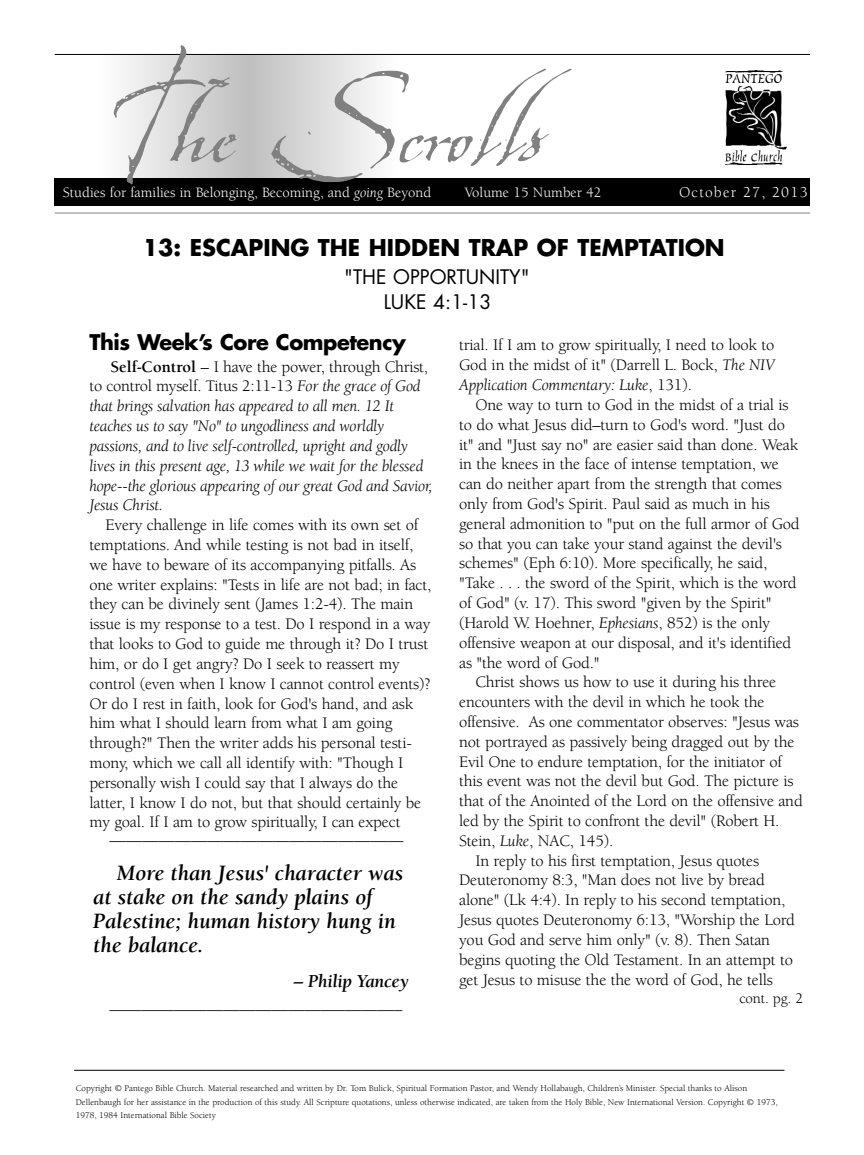
<style>
.page{position:relative;width:864px;height:1155px;background:#fff}
.page>*{position:absolute;margin:0;border:0;box-sizing:border-box;transform-origin:0 0}
.t1{font:257.25px "La Figura";color:#808080}
.t2{font:italic 700 22.5px/24px "Berkeley";letter-spacing:-.005em;color:#000}
.t3{font:700 22.5px "Futura";color:#000}
.t4{font:700 21px "Futura";letter-spacing:-.02em;color:#000}
.t5{font:19.5px/25.7px "Futura";color:#000;text-align:center}
.t6{font:italic 700 18.75px "Berkeley";letter-spacing:-.01em;color:#000}
.t7{font:16.5px/19.8px "Berkeley";letter-spacing:-.01em;color:#000}
.t8{font:italic 16.5px/19.8px "Berkeley";letter-spacing:-.015em;color:#000}
.t9{font:15.3px "Berkeley";letter-spacing:.08em;color:#fff}
.t10{font:15px "Berkeley";letter-spacing:-.01em;color:#000}
.t11{font:14.7px "Berkeley";color:#fff}
.t12{font:9px/13.5px "Berkeley";color:#000}
.s1{font-style:italic}
.s2{font-weight:700;font-style:normal}
.s3{font-style:normal}
.s4{font-weight:700;font-style:italic}
</style>
<div class="page">
<hr style="left:74px;top:1069px;width:710px;height:1px;background:#000">
<div style="left:144px;top:55px;width:210px;height:146px;background:#ebebeb"></div>
<div style="left:155px;top:55px;width:187px;height:146px;background:#e6e6e6"></div>
<div style="left:165px;top:55px;width:168px;height:146px;background:#e2e2e2"></div>
<div style="left:174px;top:55px;width:149px;height:146px;background:#dedede"></div>
<div style="left:183px;top:55px;width:131px;height:146px;background:#dadada"></div>
<div style="left:193px;top:55px;width:112px;height:146px;background:#d6d6d6"></div>
<div style="left:202px;top:55px;width:93px;height:146px;background:#d2d2d2"></div>
<div style="left:211px;top:55px;width:75px;height:146px;background:#cecece"></div>
<div style="left:221px;top:55px;width:56px;height:146px;background:#cacaca"></div>
<div style="left:230px;top:55px;width:37px;height:146px;background:#c6c6c6"></div>
<div style="left:239px;top:55px;width:19px;height:146px;background:#c2c2c2"></div>
<img style="left:725px;top:70px;width:62px;height:94px">
<hr style="left:55px;top:54px;width:755px;height:1px;background:#000">
<div style="left:55px;top:178px;width:755px;height:27px;background:#000"></div>
<hr style="left:55px;top:213px;width:755px;height:1px;background:#808080">
<h1 class="t1" style="left:109px;top:-78px;width:436px">The Scrolls</h1>
<p class="t11" style="left:63px;top:186px;width:370px">Studies for families in Belonging, Becoming, and <span class="s1">going</span> Beyond</p>
<p class="t11" style="left:465px;top:186px;width:138px">Volume 15 Number 42</p>
<p class="t9" style="left:679px;top:186px;width:130px">October 27, 2013</p>
<h2 class="t3" style="left:143px;top:237px;width:584px">13: ESCAPING THE HIDDEN TRAP OF TEMPTATION</h2>
<p class="t5" style="left:344px;top:265px;width:187px">"THE OPPORTUNITY"<br>LUKE 4:1-13</p>
<p class="t4" style="left:89px;top:332px;width:318px">This Week’s Core Competency</p>
<p class="t8" style="left:89px;top:358px;width:345px;text-indent:21px"><span class="s2">Self-Control</span> <span class="s3">– I have the power, through Christ, to control myself. Titus 2:11-13</span> For the grace of God that brings salvation has appeared to all men. 12 It teaches us to say "No" to ungodliness and worldly passions, and to live self-controlled, upright and godly lives in this present age, 13 while we wait for the blessed hope--the glorious appearing of our great God and Savior, Jesus Christ.</p>
<p class="t7" style="left:89px;top:516px;width:344px;text-indent:16px">Every challenge in life comes with its own set of temptations. And while testing is not bad in itself, we have to beware of its accompanying pitfalls. As one writer explains: "Tests in life are not bad; in fact, they can be divinely sent (James 1:2-4). The main issue is my response to a test. Do I respond in a way that looks to God to guide me through it? Do I trust him, or do I get angry? Do I seek to reassert my control (even when I know I cannot control events)?<br>Or do I rest in faith, look for God's hand, and ask him what I should learn from what I am going through?" Then the writer adds his personal testi&shy;mony, which we call all identify with: "Though I personally wish I could say that I always do the latter, I know I do not, but that should certainly be my goal. If I am to grow spiritually, I can expect</p>
<p class="t7" style="left:109px;top:826px;width:295px">____________________________________</p>
<h2 class="t2" style="left:93px;top:862px;width:312px;text-indent:24px">More than Jesus' character was at stake on the sandy plains of<br>Palestine; human history hung in the balance.</h2>
<p class="t6" style="left:294px;top:973px;width:116px">– Philip Yancey</p>
<p class="t7" style="left:109px;top:995px;width:294px"><span class="s4">____________</span>________________________</p>
<p class="t7" style="left:459px;top:337px;width:317px;text-align:justify">trial. If I am to grow spiritually, I need to look to God in the midst of it" (Darrell L. Bock, <span class="s1">The NIV Application Commentary: Luke</span>, 131).</p>
<p class="t7" style="left:459px;top:396px;width:342px;text-indent:16px">One way to turn to God in the midst of a trial is to do what Jesus did–turn to God's word. "Just do it" and "Just say no" are easier said than done. Weak in the knees in the face of intense temptation, we can do neither apart from the strength that comes only from God's Spirit. Paul said as much in his general admonition to "put on the full armor of God so that you can take your stand against the devil's schemes" (Eph 6:10). More specifically, he said, "Take . . . the sword of the Spirit, which is the word of God" (v. 17). This sword "given by the Spirit" (Harold W. Hoehner, <span class="s1">Ephesians</span>, 852) is the only offensive weapon at our disposal, and it's identified as "the word of God."</p>
<p class="t7" style="left:475px;top:673px;width:302px">Christ shows us how to use it during his three</p>
<p class="t7" style="left:459px;top:693px;width:307px">encounters with the devil in which he took the</p>
<p class="t7" style="left:459px;top:713px;width:341px">offensive. As one commentator observes: "Jesus was</p>
<p class="t7" style="left:459px;top:733px;width:337px">not portrayed as passively being dragged out by the</p>
<p class="t7" style="left:459px;top:752px;width:324px">Evil One to endure temptation, for the initiator of</p>
<p class="t7" style="left:459px;top:772px;width:336px">this event was not the devil but God. The picture is</p>
<p class="t7" style="left:459px;top:792px;width:345px">that of the Anointed of the Lord on the offensive and</p>
<p class="t7" style="left:459px;top:812px;width:322px">led by the Spirit to confront the devil" (Robert H.</p>
<p class="t7" style="left:459px;top:832px;width:156px">Stein, <span class="s1">Luke</span>, NAC, 145).</p>
<p class="t7" style="left:475px;top:851px;width:285px">In reply to his first temptation, Jesus quotes</p>
<p class="t7" style="left:459px;top:871px;width:307px">Deuteronomy 8:3, "Man does not live by bread</p>
<p class="t7" style="left:459px;top:891px;width:328px">alone" (Lk 4:4). In reply to his second temptation,</p>
<p class="t7" style="left:459px;top:911px;width:337px">Jesus quotes Deuteronomy 6:13, "Worship the Lord</p>
<p class="t7" style="left:459px;top:931px;width:312px">you God and serve him only" (v. 8). Then Satan</p>
<p class="t7" style="left:459px;top:950px;width:335px">begins quoting the Old Testament. In an attempt to</p>
<p class="t7" style="left:459px;top:970px;width:315px">get Jesus to misuse the the word of God, he tells</p>
<p class="t10" style="left:739px;top:992px;width:65px">cont. pg. 2</p>
<p class="t12" style="left:76px;top:1082px;width:704px">Copyright © Pantego Bible Church. Material researched and written by Dr. Tom Bulick, Spiritual Formation Pastor, and Wendy Hollabaugh, Children’s Minister. Special thanks to Alison<br>Dellenbaugh for her assistance in the production of this study. All Scripture quotations, unless otherwise indicated, are taken from the Holy Bible, New International Version. Copyright © 1973,<br>1978, 1984 International Bible Society</p>
</div>
